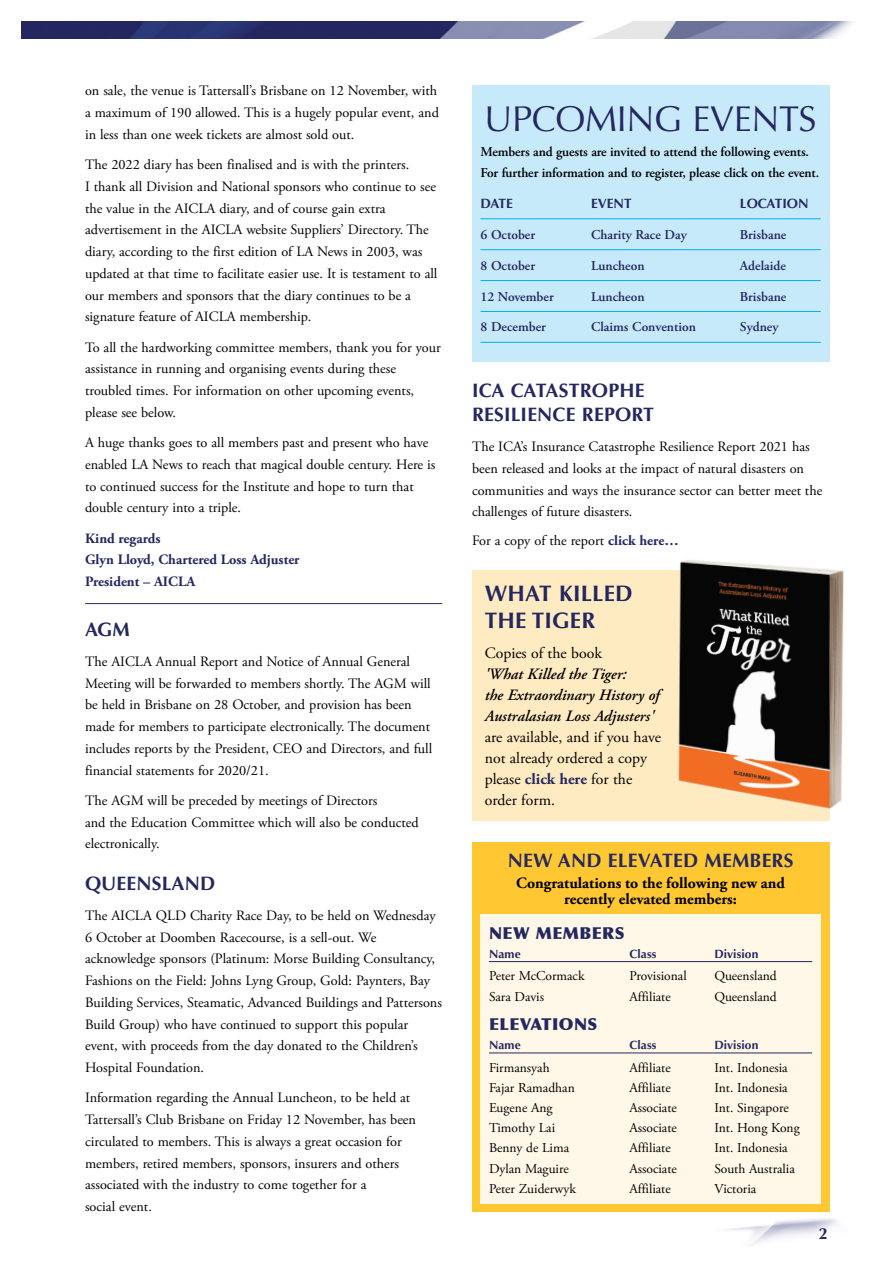
<style>
.page{position:relative;width:893px;height:1263px;background:#fff}
.page>*{position:absolute;margin:0;border:0;box-sizing:border-box;transform-origin:0 0}
.t1{font:36px "Optima";letter-spacing:-.01em;color:#242760}
.t2{font:700 22.5px/27px "Optima";letter-spacing:.01em;color:#242760}
.t3{font:700 19.5px/24px "Optima";letter-spacing:.01em;color:#242760}
.t4{font:900 16.5px "Optima";letter-spacing:.025em;color:#242760}
.t5{font:700 16.2px "Optima";color:#242760}
.t6{font:15.75px/21px "Adobe Garamond Pro";color:#000}
.t7{font:italic 600 15.75px/21px "Adobe Garamond Pro";color:#000}
.t8{font:700 15.75px/16.5px "Adobe Garamond Pro";color:#000;text-align:center}
.t9{font:14.25px/21.8px "Adobe Garamond Pro";color:#000}
.t10{font:700 14.25px/21.8px "Adobe Garamond Pro";color:#242760}
.t11{font:13.5px "Adobe Garamond Pro";color:#000}
.t12{font:600 13.5px "Adobe Garamond Pro";color:#242760}
.t13{font:600 13.5px/21px "Adobe Garamond Pro";letter-spacing:-.01em;color:#000}
.t14{font:700 13.5px "Optima";color:#242760}
.t15{font:700 12px "Optima";letter-spacing:.01em;color:#242760}
.s1{font-weight:700;color:#242760}
</style>
<div class="page">
<img style="left:728px;top:1218px;width:109px;height:27px">
<img style="left:21px;top:21px;width:832px;height:17px">
<hr style="left:85px;top:603px;width:357px;height:1px;background:#242760">
<div style="left:472px;top:842px;width:357px;height:370px;background:#ffc832"></div>
<div style="left:480px;top:914px;width:341px;height:289px;background:#fff7e7"></div>
<hr style="left:489px;top:961px;width:323px;height:1px;background:#242760">
<hr style="left:489px;top:1052px;width:323px;height:1px;background:#242760">
<div style="left:472px;top:85px;width:357px;height:276px;background:#c7eafb"></div>
<hr style="left:480px;top:219px;width:341px;height:1px;background:#00aeef">
<hr style="left:480px;top:249px;width:341px;height:1px;background:#00aeef">
<hr style="left:480px;top:280px;width:341px;height:1px;background:#00aeef">
<hr style="left:480px;top:311px;width:341px;height:1px;background:#00aeef">
<hr style="left:480px;top:342px;width:341px;height:1px;background:#00aeef">
<div style="left:472px;top:570px;width:357px;height:251px;background:#ffebc1"></div>
<img style="left:678px;top:559px;width:166px;height:253px">
<p class="t9" style="left:85px;top:80px;width:355px">on sale, the venue is Tattersall’s Brisbane on 12 November, with a maximum of 190 allowed. This is a hugely popular event, and in less than one week tickets are almost sold out.</p>
<p class="t9" style="left:85px;top:154px;width:354px">The 2022 diary has been finalised and is with the printers.<br>I thank all Division and National sponsors who continue to see the value in the AICLA diary, and of course gain extra advertisement in the AICLA website Suppliers’ Directory. The diary, according to the first edition of LA News in 2003, was updated at that time to facilitate easier use. It is testament to all our members and sponsors that the diary continues to be a signature feature of AICLA membership.</p>
<p class="t9" style="left:85px;top:337px;width:357px">To all the hardworking committee members, thank you for your assistance in running and organising events during these troubled times. For information on other upcoming events, please see below.</p>
<p class="t9" style="left:85px;top:432px;width:352px">A huge thanks goes to all members past and present who have enabled LA News to reach that magical double century. Here is to continued success for the Institute and hope to turn that double century into a triple.</p>
<p class="t10" style="left:85px;top:527px;width:216px">Kind regards<br>Glyn Lloyd, Chartered Loss Adjuster<br>President – AICLA</p>
<h3 class="t3" style="left:85px;top:617px;width:46px">AGM</h3>
<p class="t9" style="left:85px;top:651px;width:349px">The AICLA Annual Report and Notice of Annual General Meeting will be forwarded to members shortly. The AGM will be held in Brisbane on 28 October, and provision has been made for members to participate electronically. The document includes reports by the President, CEO and Directors, and full financial statements for 2020/21.</p>
<p class="t9" style="left:85px;top:790px;width:335px">The AGM will be preceded by meetings of Directors<br>and the Education Committee which will also be conducted electronically.</p>
<h3 class="t3" style="left:85px;top:871px;width:132px">QUEENSLAND</h3>
<p class="t9" style="left:85px;top:905px;width:358px">The AICLA QLD Charity Race Day, to be held on Wednesday 6 October at Doomben Racecourse, is a sell-out. We acknowledge sponsors (Platinum: Morse Building Consultancy, Fashions on the Field: Johns Lyng Group, Gold: Paynters, Bay Building Services, Steamatic, Advanced Buildings and Pattersons Build Group) who have continued to support this popular event, with proceeds from the day donated to the Children’s Hospital Foundation.</p>
<p class="t9" style="left:85px;top:1087px;width:333px">Information regarding the Annual Luncheon, to be held at Tattersall’s Club Brisbane on Friday 12 November, has been circulated to members. This is always a great occasion for members, retired members, sponsors, insurers and others associated with the industry to come together for a<br>social event.</p>
<h1 class="t1" style="left:485px;top:98px;width:334px">UPCOMING EVENTS</h1>
<p class="t13" style="left:480px;top:142px;width:340px">Members and guests are invited to attend the following events.<br>For further information and to register, please click on the event.</p>
<p class="t14" style="left:480px;top:195px;width:34px">DATE</p>
<p class="t14" style="left:591px;top:195px;width:42px">EVENT</p>
<p class="t14" style="left:740px;top:195px;width:70px">LOCATION</p>
<p class="t12" style="left:480px;top:227px;width:56px">6 October</p>
<p class="t12" style="left:591px;top:227px;width:97px">Charity Race Day</p>
<p class="t12" style="left:740px;top:227px;width:48px">Brisbane</p>
<p class="t12" style="left:480px;top:258px;width:56px">8 October</p>
<p class="t12" style="left:591px;top:258px;width:55px">Luncheon</p>
<p class="t12" style="left:740px;top:258px;width:47px">Adelaide</p>
<p class="t12" style="left:480px;top:288px;width:75px">12 November</p>
<p class="t12" style="left:591px;top:288px;width:55px">Luncheon</p>
<p class="t12" style="left:740px;top:288px;width:48px">Brisbane</p>
<p class="t12" style="left:480px;top:319px;width:67px">8 December</p>
<p class="t12" style="left:591px;top:319px;width:106px">Claims Convention</p>
<p class="t12" style="left:740px;top:319px;width:40px">Sydney</p>
<h3 class="t3" style="left:472px;top:379px;width:184px">ICA CATASTROPHE<br>RESILIENCE REPORT</h3>
<p class="t9" style="left:472px;top:436px;width:352px">The ICA’s Insurance Catastrophe Resilience Report 2021 has been released and looks at the impact of natural disasters on communities and ways the insurance sector can better meet the challenges of future disasters.</p>
<p class="t9" style="left:472px;top:530px;width:208px">For a copy of the report <span class="s1">click here…</span></p>
<h2 class="t2" style="left:485px;top:580px;width:149px">WHAT KILLED<br>THE TIGER</h2>
<p class="t6" style="left:485px;top:643px;width:119px">Copies of the book</p>
<p class="t7" style="left:485px;top:664px;width:176px">'What Killed the Tiger:<br>the Extraordinary History of<br>Australasian Loss Adjusters'</p>
<p class="t6" style="left:485px;top:727px;width:178px">are available, and if you have not already ordered a copy please <span class="s1">click here</span> for the order form.</p>
<h3 class="t3" style="left:508px;top:848px;width:287px">NEW AND ELEVATED MEMBERS</h3>
<p class="t8" style="left:516px;top:875px;width:270px">Congratulations to the following new and recently elevated members:</p>
<p class="t4" style="left:489px;top:923px;width:137px">NEW MEMBERS</p>
<p class="t15" style="left:489px;top:947px;width:33px">Name</p>
<p class="t15" style="left:629px;top:947px;width:29px">Class</p>
<p class="t15" style="left:714px;top:947px;width:46px">Division</p>
<p class="t11" style="left:489px;top:968px;width:97px">Peter McCormack</p>
<p class="t11" style="left:629px;top:968px;width:59px">Provisional</p>
<p class="t11" style="left:714px;top:968px;width:64px">Queensland</p>
<p class="t11" style="left:489px;top:988px;width:57px">Sara Davis</p>
<p class="t11" style="left:629px;top:988px;width:43px">Affiliate</p>
<p class="t11" style="left:714px;top:988px;width:64px">Queensland</p>
<p class="t4" style="left:489px;top:1014px;width:110px">ELEVATIONS</p>
<p class="t15" style="left:489px;top:1038px;width:33px">Name</p>
<p class="t15" style="left:629px;top:1038px;width:29px">Class</p>
<p class="t15" style="left:714px;top:1038px;width:46px">Division</p>
<p class="t11" style="left:489px;top:1059px;width:62px">Firmansyah</p>
<p class="t11" style="left:629px;top:1059px;width:43px">Affiliate</p>
<p class="t11" style="left:714px;top:1059px;width:75px">Int. Indonesia</p>
<p class="t11" style="left:489px;top:1079px;width:87px">Fajar Ramadhan</p>
<p class="t11" style="left:629px;top:1079px;width:43px">Affiliate</p>
<p class="t11" style="left:714px;top:1079px;width:75px">Int. Indonesia</p>
<p class="t11" style="left:489px;top:1100px;width:65px">Eugene Ang</p>
<p class="t11" style="left:629px;top:1100px;width:49px">Associate</p>
<p class="t11" style="left:714px;top:1100px;width:76px">Int. Singapore</p>
<p class="t11" style="left:489px;top:1120px;width:68px">Timothy Lai</p>
<p class="t11" style="left:629px;top:1120px;width:49px">Associate</p>
<p class="t11" style="left:714px;top:1120px;width:87px">Int. Hong Kong</p>
<p class="t11" style="left:489px;top:1140px;width:82px">Benny de Lima</p>
<p class="t11" style="left:629px;top:1140px;width:43px">Affiliate</p>
<p class="t11" style="left:714px;top:1140px;width:75px">Int. Indonesia</p>
<p class="t11" style="left:489px;top:1160px;width:81px">Dylan Maguire</p>
<p class="t11" style="left:629px;top:1160px;width:49px">Associate</p>
<p class="t11" style="left:714px;top:1160px;width:82px">South Australia</p>
<p class="t11" style="left:489px;top:1180px;width:88px">Peter Zuiderwyk</p>
<p class="t11" style="left:629px;top:1180px;width:43px">Affiliate</p>
<p class="t11" style="left:714px;top:1180px;width:43px">Victoria</p>
<p class="t5" style="left:819px;top:1224px;width:10px">2</p>
</div>
